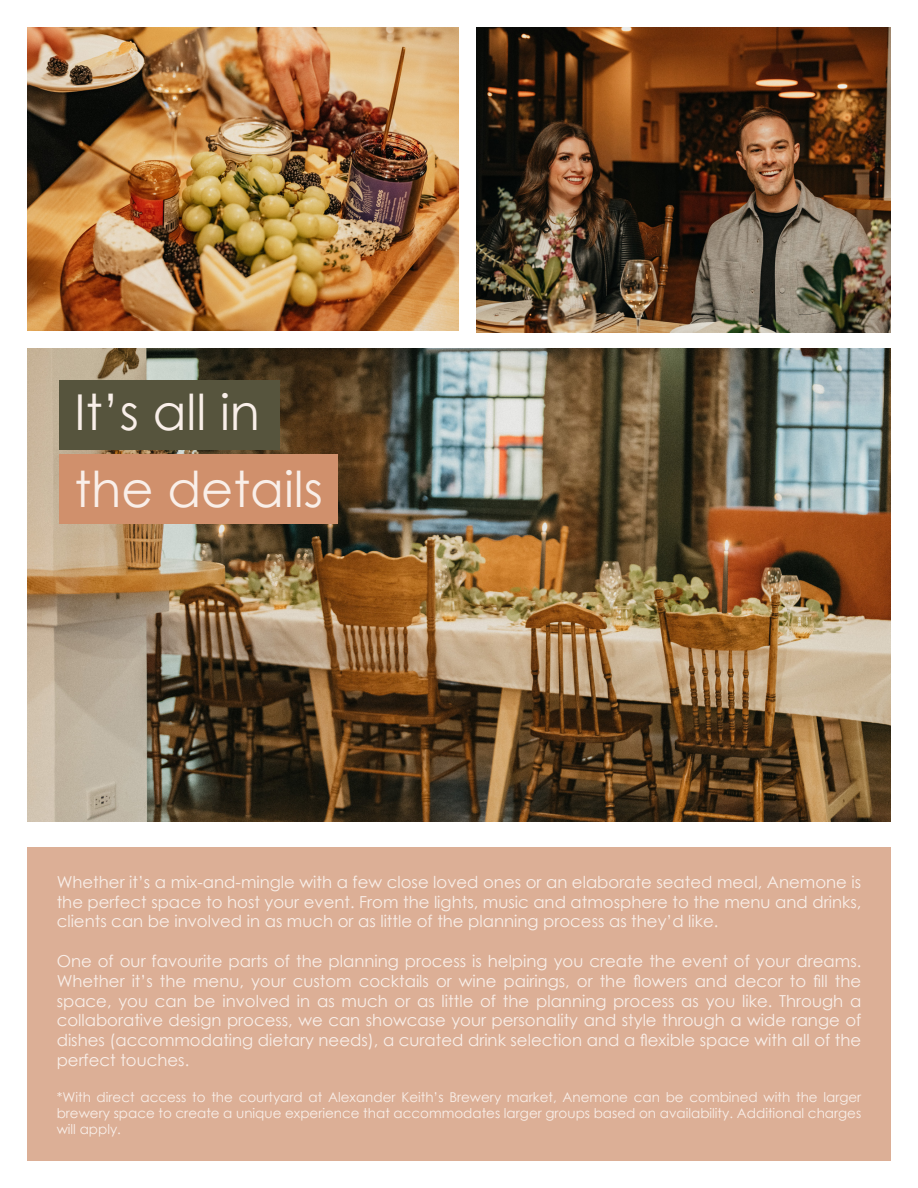
<style>
.page{position:relative;width:918px;height:1188px;background:#fff}
.page>*{position:absolute;margin:0;border:0;box-sizing:border-box;transform-origin:0 0}
.t1{font:49.5px "Century Gothic";color:#f9efe9}
.t2{font:16.5px/19.8px "Century Gothic";color:#f9efe9;text-align:justify}
.t3{font:13.5px/16.2px "Century Gothic";color:#f9efe9;text-align:justify}
</style>
<div class="page">
<img style="left:27px;top:348px;width:864px;height:474px">
<img style="left:476px;top:27px;width:415px;height:306px">
<img style="left:27px;top:27px;width:432px;height:304px">
<div style="left:27px;top:848px;width:864px;height:313px;background:#dcaf96"></div>
<div style="left:59px;top:380px;width:221px;height:69px;background:#56543d"></div>
<div style="left:59px;top:455px;width:279px;height:69px;background:#d0906c"></div>
<p class="t1" style="left:75px;top:378px;width:187px">It’s all in</p>
<p class="t1" style="left:75px;top:454px;width:250px">the details</p>
<p class="t2" style="left:57px;top:872px;width:806px">Whether it’s a mix-and-mingle with a few close loved ones or an elaborate seated meal, Anemone is the perfect space to host your event. From the lights, music and atmosphere to the menu and drinks, clients can be involved in as much or as little of the planning process as they’d like.</p>
<p class="t2" style="left:57px;top:951px;width:806px">One of our favourite parts of the planning process is helping you create the event of your dreams.<br>Whether it’s the menu, your custom cocktails or wine pairings, or the flowers and decor to fill the space, you can be involved in as much or as little of the planning process as you like. Through a collaborative design process, we can showcase your personality and style through a wide range of dishes (accommodating dietary needs), a curated drink selection and a flexible space with all of the perfect touches.</p>
<p class="t3" style="left:57px;top:1089px;width:806px">*With direct access to the courtyard at Alexander Keith’s Brewery market, Anemone can be combined with the larger brewery space to create a unique experience that accommodates larger groups based on availability. Additional charges will apply.</p>
</div>
